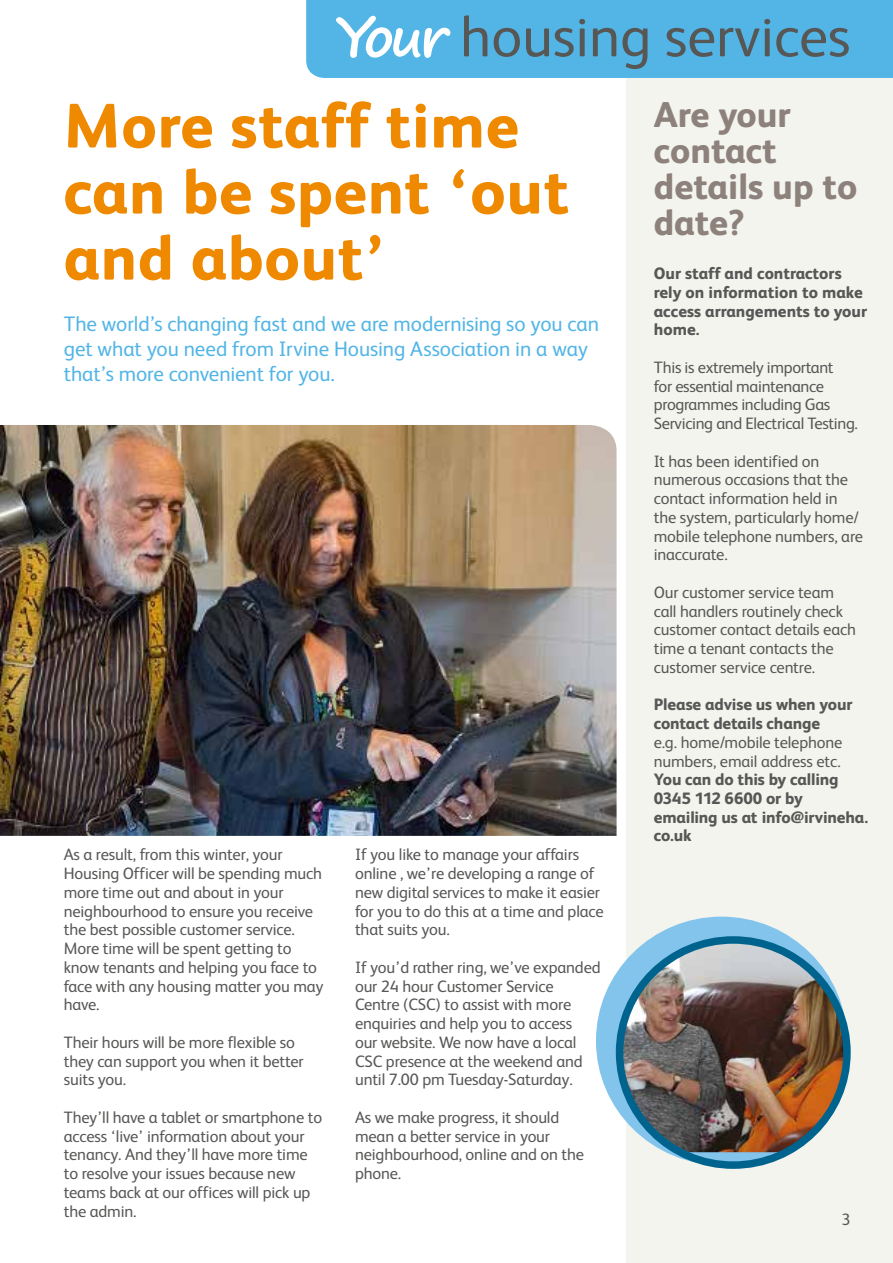
<style>
.page{position:relative;width:893px;height:1263px;background:#fff}
.page>*{position:absolute;margin:0;border:0;box-sizing:border-box;transform-origin:0 0}
.t1{font:800 63px/66px "FS Albert";letter-spacing:.01em;color:#ee8900}
.t2{font:57.75px "FS Albert";color:#575756}
.t3{font:800 36px/36px "FS Albert";color:#8d827b}
.t4{font:21px/24.8px "FS Albert";letter-spacing:-.005em;color:#52b5e6}
.t5{font:16.5px/18.8px "FS Albert";letter-spacing:-.01em;color:#575756}
.t6{font:800 16.5px/18.8px "FS Albert";letter-spacing:-.005em;color:#575756}
.s1{font-family:"Segoe Print";font-weight:700;font-size:54.75px;color:#fff}
</style>
<div class="page">
<div style="left:626px;top:0;width:267px;height:1263px;background:#f4f4ef"></div>
<div style="left:306px;top:0;width:587px;height:78px;background:#52b5e6"></div>
<div style="left:596px;top:917px;width:251px;height:248px;background:#82c4ec;border-radius:50%"></div>
<img style="left:0;top:425px;width:617px;height:411px">
<img style="left:620px;top:941px;width:227px;height:211px">
<div style="left:616px;top:936px;width:235px;height:233px;border:7px solid #00638e;border-radius:50%"></div>
<h2 class="t2" style="left:336px;top:-2px;width:516px"><span class="s1">Your</span> housing services</h2>
<h1 class="t1" style="left:64px;top:90px;width:507px">More staff time can be spent ‘out and about’</h1>
<p class="t4" style="left:64px;top:311px;width:537px">The world’s changing fast and we are modernising so you can get what you need from Irvine Housing Association in a way that’s more convenient for you.</p>
<p class="t5" style="left:64px;top:844px;width:261px">As a result, from this winter, your<br>Housing Officer will be spending much more time out and about in your neighbourhood to ensure you receive the best possible customer service.<br>More time will be spent getting to know tenants and helping you face to face with any housing matter you may have.</p>
<p class="t5" style="left:64px;top:1032px;width:241px">Their hours will be more flexible so they can support you when it better suits you.</p>
<p class="t5" style="left:64px;top:1107px;width:260px">They’ll have a tablet or smartphone to access ‘live’ information about your tenancy. And they’ll have more time to resolve your issues because new teams back at our offices will pick up the admin.</p>
<p class="t5" style="left:355px;top:844px;width:250px">If you like to manage your affairs online , we’re developing a range of new digital services to make it easier for you to do this at a time and place that suits you.</p>
<p class="t5" style="left:355px;top:957px;width:247px">If you’d rather ring, we’ve expanded our 24 hour Customer Service<br>Centre (CSC) to assist with more enquiries and help you to access<br>our website. We now have a local<br>CSC presence at the weekend and until 7.00 pm Tuesday-Saturday.</p>
<p class="t5" style="left:355px;top:1107px;width:231px">As we make progress, it should mean a better service in your neighbourhood, online and on the phone.</p>
<h3 class="t3" style="left:654px;top:95px;width:205px">Are your contact details up to date?</h3>
<p class="t6" style="left:654px;top:263px;width:215px">Our staff and contractors rely on information to make access arrangements to your home.</p>
<p class="t5" style="left:654px;top:357px;width:206px">This is extremely important<br>for essential maintenance programmes including Gas<br>Servicing and Electrical Testing.</p>
<p class="t5" style="left:654px;top:451px;width:211px">It has been identified on numerous occasions that the contact information held in the system, particularly home/ mobile telephone numbers, are inaccurate.</p>
<p class="t5" style="left:654px;top:582px;width:204px">Our customer service team call handlers routinely check customer contact details each time a tenant contacts the customer service centre.</p>
<p class="t6" style="left:654px;top:694px;width:200px">Please advise us when your contact details change</p>
<p class="t5" style="left:654px;top:732px;width:190px">e.g. home/mobile telephone numbers, email address etc.</p>
<p class="t6" style="left:654px;top:769px;width:216px">You can do this by calling<br>0345 112 6600 or by emailing us at info@irvineha. co.uk</p>
<p class="t5" style="left:842px;top:1209px;width:11px">3</p>
</div>
